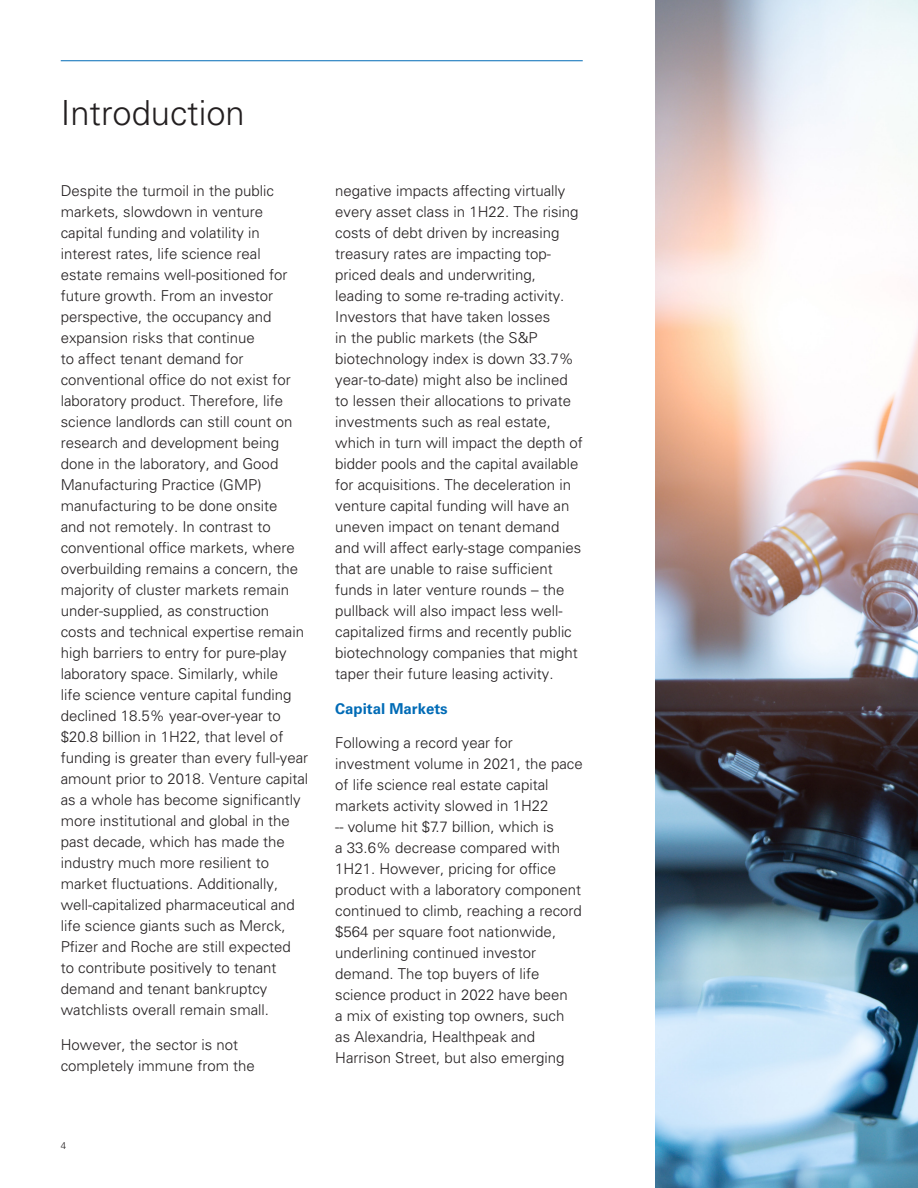
<style>
.page{position:relative;width:918px;height:1188px;background:#fff}
.page>*{position:absolute;margin:0;border:0;box-sizing:border-box;transform-origin:0 0}
.t1{font:300 34.5px "Univers LT Pro 45";color:#231f20}
.t2{font:300 15px/21px "Univers LT Pro 45";color:#231f20}
.t3{font:700 15px "Univers LT Pro 65";color:#006bb6}
.t4{font:300 9.75px "Univers LT Pro 45";color:#231f20}
</style>
<div class="page">
<hr style="left:61px;top:60px;width:522px;height:1px;background:#006bb6">
<img style="left:656px;top:0;width:262px;height:1188px">
<h1 class="t1" style="left:61px;top:90px;width:186px">Introduction</h1>
<p class="t2" style="left:61px;top:180px;width:249px">Despite the turmoil in the public markets, slowdown in venture capital funding and volatility in interest rates, life science real<br>estate remains well-positioned for future growth. From an investor perspective, the occupancy and expansion risks that continue<br>to affect tenant demand for conventional office do not exist for laboratory product. Therefore, life science landlords can still count on research and development being done in the laboratory, and Good Manufacturing Practice (GMP) manufacturing to be done onsite<br>and not remotely. In contrast to conventional office markets, where overbuilding remains a concern, the majority of cluster markets remain under-supplied, as construction costs and technical expertise remain high barriers to entry for pure-play laboratory space. Similarly, while<br>life science venture capital funding declined 18.5% year-over-year to $20.8 billion in 1H22, that level of funding is greater than every full-year amount prior to 2018. Venture capital as a whole has become significantly more institutional and global in the past decade, which has made the industry much more resilient to market fluctuations. Additionally, well-capitalized pharmaceutical and life science giants such as Merck, Pfizer and Roche are still expected<br>to contribute positively to tenant demand and tenant bankruptcy watchlists overall remain small.</p>
<p class="t2" style="left:61px;top:1034px;width:196px">However, the sector is not completely immune from the</p>
<p class="t2" style="left:335px;top:180px;width:249px">negative impacts affecting virtually every asset class in 1H22. The rising costs of debt driven by increasing treasury rates are impacting top&shy;priced deals and underwriting, leading to some re-trading activity.<br>Investors that have taken losses<br>in the public markets (the S&amp;P biotechnology index is down 33.7% year-to-date) might also be inclined to lessen their allocations to private investments such as real estate, which in turn will impact the depth of bidder pools and the capital available for acquisitions. The deceleration in venture capital funding will have an uneven impact on tenant demand and will affect early-stage companies that are unable to raise sufficient funds in later venture rounds – the pullback will also impact less well&shy;capitalized firms and recently public biotechnology companies that might taper their future leasing activity.</p>
<p class="t3" style="left:335px;top:698px;width:114px">Capital Markets</p>
<p class="t2" style="left:335px;top:732px;width:249px">Following a record year for investment volume in 2021, the pace of life science real estate capital markets activity slowed in 1H22<br>-- volume hit $7.7 billion, which is<br>a 33.6% decrease compared with 1H21. However, pricing for office product with a laboratory component continued to climb, reaching a record $564 per square foot nationwide, underlining continued investor demand. The top buyers of life science product in 2022 have been<br>a mix of existing top owners, such as Alexandria, Healthpeak and Harrison Street, but also emerging</p>
<p class="t4" style="left:61px;top:1139px;width:7px">4</p>
</div>
